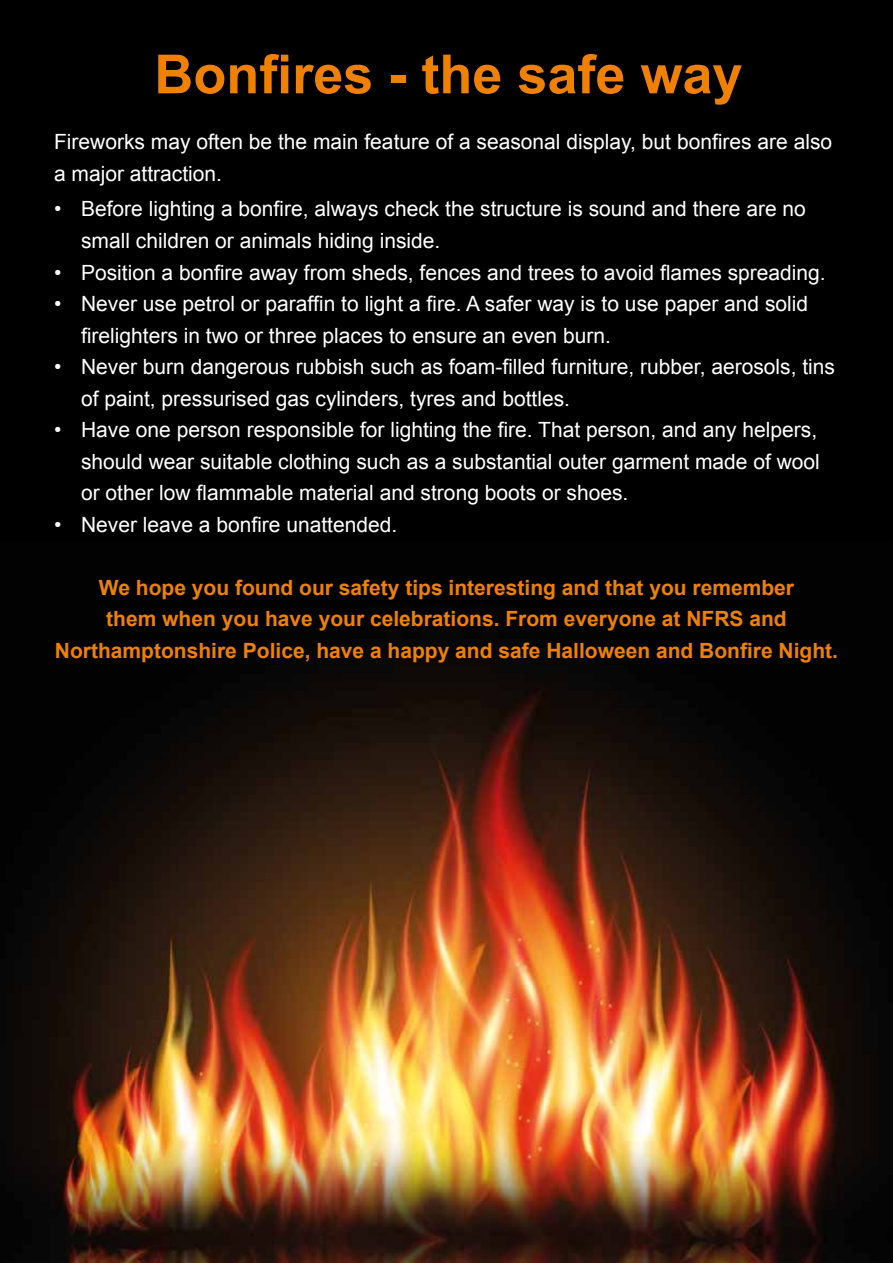
<style>
.page{position:relative;width:893px;height:1263px;background:#fff}
.page>*{position:absolute;margin:0;border:0;box-sizing:border-box;transform-origin:0 0}
.t1{font:700 54px "Arial";color:#f08100}
.t2{font:21px/31.5px "Arial";color:#fff}
.t3{font:700 21px/31.5px "Arial";color:#f08100;text-align:center}
</style>
<div class="page">
<img style="left:0;top:541px;width:893px;height:722px">
<div style="left:0;top:0;width:893px;height:541px;background:#000"></div>
<h1 class="t1" style="left:154px;top:39px;width:590px">Bonfires - the safe way</h1>
<p class="t2" style="left:54px;top:126px;width:780px">Fireworks may often be the main feature of a seasonal display, but bonfires are also a major attraction.</p>
<p class="t2" style="left:81px;top:194px;width:726px;text-indent:-27px">• Before lighting a bonfire, always check the structure is sound and there are no small children or animals hiding inside.</p>
<p class="t2" style="left:54px;top:257px;width:773px">• Position a bonfire away from sheds, fences and trees to avoid flames spreading.</p>
<p class="t2" style="left:81px;top:288px;width:729px;text-indent:-27px">• Never use petrol or paraffin to light a fire. A safer way is to use paper and solid firelighters in two or three places to ensure an even burn.</p>
<p class="t2" style="left:81px;top:351px;width:756px;text-indent:-27px">• Never burn dangerous rubbish such as foam-filled furniture, rubber, aerosols, tins of paint, pressurised gas cylinders, tyres and bottles.</p>
<p class="t2" style="left:81px;top:414px;width:740px;text-indent:-27px">• Have one person responsible for lighting the fire. That person, and any helpers, should wear suitable clothing such as a substantial outer garment made of wool or other low flammable material and strong boots or shoes.</p>
<p class="t2" style="left:54px;top:509px;width:345px">• Never leave a bonfire unattended.</p>
<p class="t3" style="left:55px;top:572px;width:785px">We hope you found our safety tips interesting and that you remember<br>them when you have your celebrations. From everyone at NFRS and<br>Northamptonshire Police, have a happy and safe Halloween and Bonfire Night.</p>
</div>
